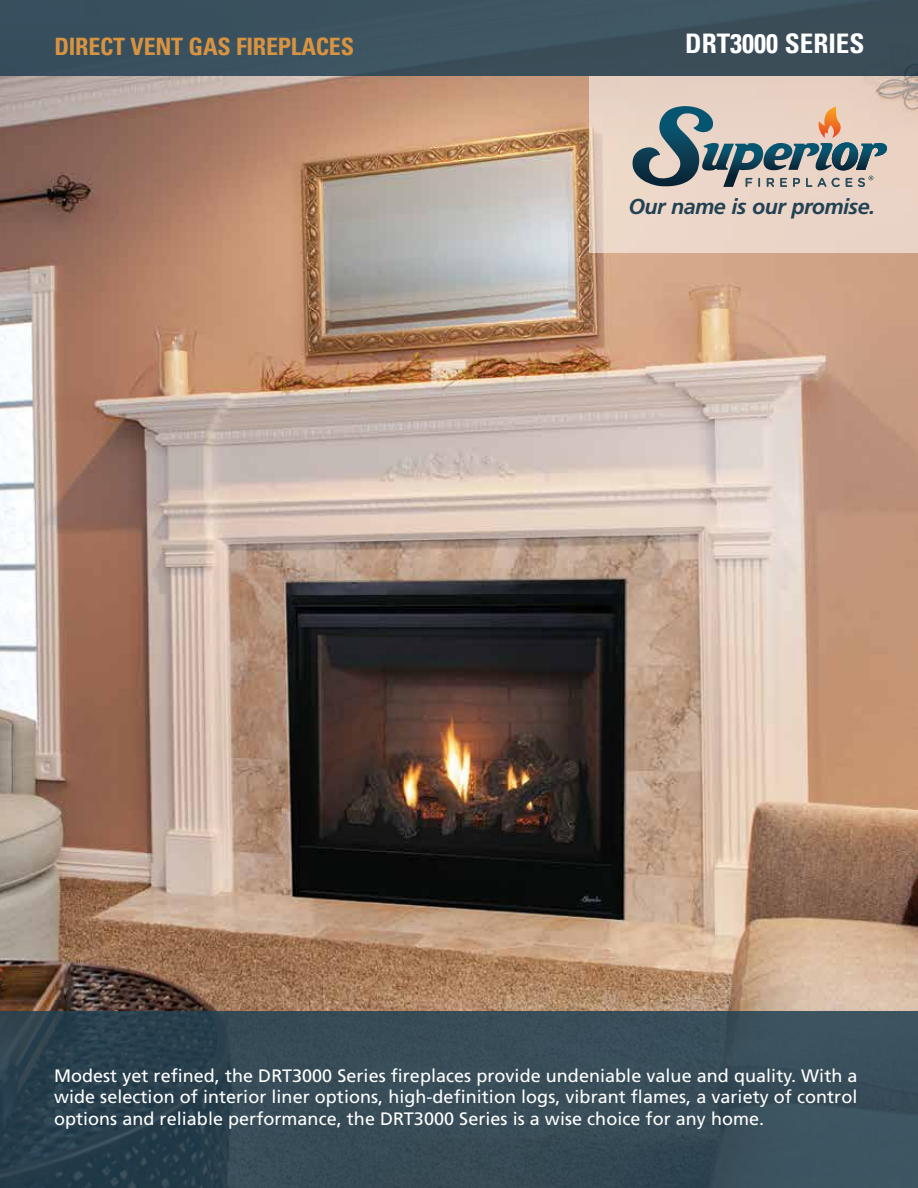
<style>
.page{position:relative;width:918px;height:1188px;background:#fff}
.page>*{position:absolute;margin:0;border:0;box-sizing:border-box;transform-origin:0 0}
.t1{font:27px "Univers Com 67 Bold Cond";color:#fff}
.t2{font:24px "Univers Com 67 Bold Cond";letter-spacing:-.01em;color:#d89341}
.t3{font:italic 700 21.6px "Frutiger";letter-spacing:-.025em;color:#224153}
.t4{font:18px/21.6px "Frutiger LT Std";letter-spacing:.005em;color:#fff;text-align:justify}
</style>
<div class="page">
<img style="left:0;top:76px;width:918px;height:935px">
<div style="left:0;top:1011px;width:918px;height:177px;background:linear-gradient(to right,#2a404d,#3e535f)"></div>
<div style="left:0;top:0;width:918px;height:76px;background:#3b4f5e"></div>
<div style="left:590px;top:76px;width:328px;height:177px;background:#e9d4c7"></div>
<svg style="left:633px;top:106px;width:254px;height:81px"></svg>
<h2 class="t2" style="left:54px;top:32px;width:301px">DIRECT VENT GAS FIREPLACES</h2>
<h1 class="t1" style="left:685px;top:27px;width:181px">DRT3000 SERIES</h1>
<p class="t3" style="left:628px;top:194px;width:248px">Our name is our promise.</p>
<p class="t4" style="left:54px;top:1065px;width:805px">Modest yet refined, the DRT3000 Series fireplaces provide undeniable value and quality. With a wide selection of interior liner options, high-definition logs, vibrant flames, a variety of control options and reliable performance, the DRT3000 Series is a wise choice for any home.</p>
</div>
